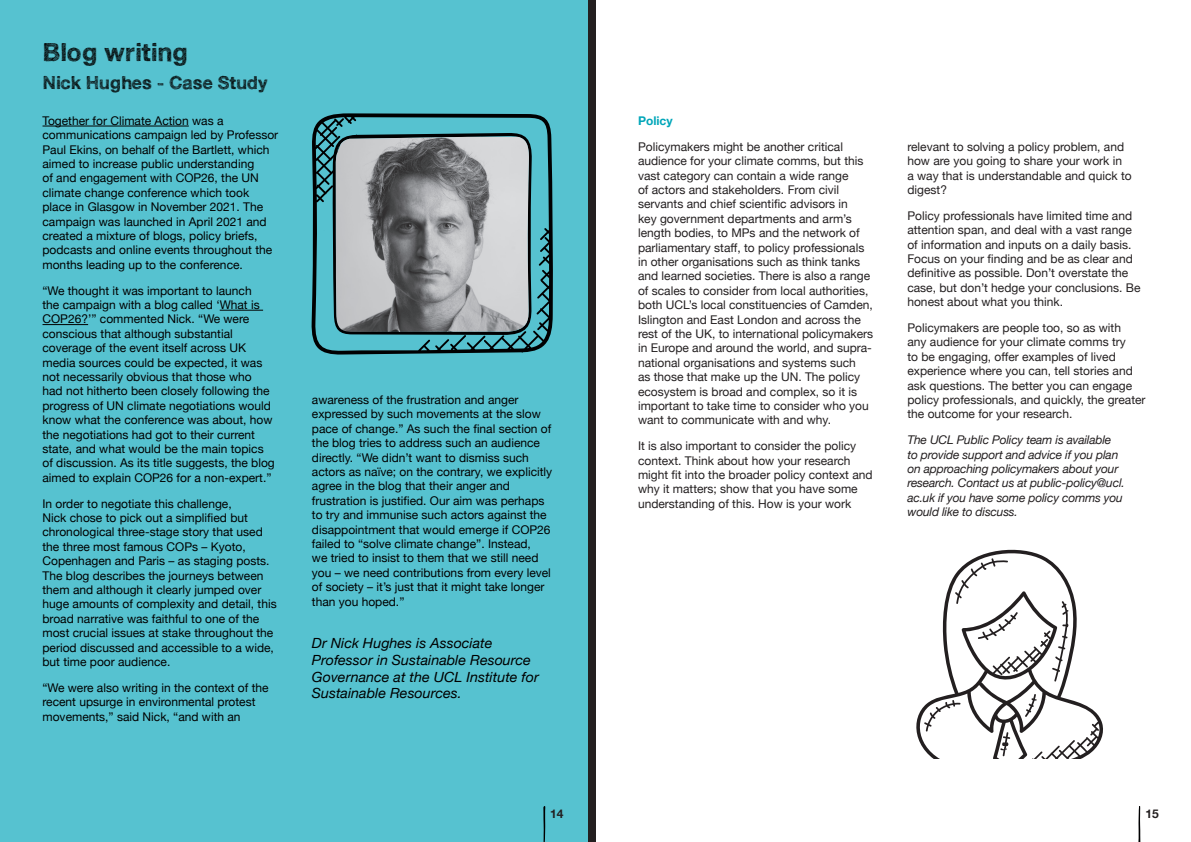
<style>
.page{position:relative;width:1191px;height:842px;background:#fff}
.page>*{position:absolute;margin:0;border:0;box-sizing:border-box;transform-origin:0 0}
.t1{font:700 25px "Sketchetik";color:#000}
.t2{font:700 18px "Sketchetik";color:#000}
.t3{font:italic 14px/16.8px "Helvetica Neue";color:#000}
.t4{font:12px/14.4px "Helvetica Neue";color:#000}
.t5{font:12px/14.4px "Helvetica Neue";color:#231f20}
.t6{font:italic 12px/14.4px "Helvetica Neue";letter-spacing:-.015em;color:#231f20}
.t7{font:700 12px "Helvetica Neue";color:#00a6b9}
.t8{font:700 12px "Helvetica Neue";color:#231f20}
</style>
<div class="page">
<svg style="left:1138px;top:806px;width:2px;height:36px"></svg>
<hr style="left:595px;top:0;width:1px;height:842px;background:#d1d2d4">
<div style="left:0;top:0;width:588px;height:842px;background:#56c2d0"></div>
<svg style="left:543px;top:806px;width:2px;height:36px"></svg>
<div style="left:588px;top:0;width:7px;height:842px;background:#231f20"></div>
<hr style="left:43px;top:126px;width:146px;height:1px;background:#000">
<hr style="left:220px;top:310px;width:43px;height:1px;background:#000">
<hr style="left:43px;top:324px;width:45px;height:1px;background:#000">
<svg style="left:312px;top:113px;width:241px;height:241px"></svg>
<svg style="left:332px;top:133px;width:200px;height:202px"></svg>
<img style="left:336px;top:137px;width:193px;height:195px">
<svg style="left:916px;top:549px;width:187px;height:209px"></svg>
<h1 class="t1" style="left:43px;top:37px;width:147px">Blog writing</h1>
<h2 class="t2" style="left:43px;top:71px;width:226px">Nick Hughes - Case Study</h2>
<p class="t4" style="left:43px;top:114px;width:237px">Together for Climate Action was a communications campaign led by Professor Paul Ekins, on behalf of the Bartlett, which aimed to increase public understanding<br>of and engagement with COP26, the UN climate change conference which took place in Glasgow in November 2021. The campaign was launched in April 2021 and created a mixture of blogs, policy briefs, podcasts and online events throughout the months leading up to the conference.</p>
<p class="t4" style="left:43px;top:284px;width:234px">“We thought it was important to launch<br>the campaign with a blog called ‘What is COP26?’” commented Nick. “We were conscious that although substantial coverage of the event itself across UK media sources could be expected, it was not necessarily obvious that those who had not hitherto been closely following the progress of UN climate negotiations would know what the conference was about, how the negotiations had got to their current state, and what would be the main topics of discussion. As its title suggests, the blog aimed to explain COP26 for a non-expert.”</p>
<p class="t4" style="left:43px;top:497px;width:236px">In order to negotiate this challenge,<br>Nick chose to pick out a simplified but chronological three-stage story that used the three most famous COPs – Kyoto, Copenhagen and Paris – as staging posts.<br>The blog describes the journeys between them and although it clearly jumped over huge amounts of complexity and detail, this broad narrative was faithful to one of the most crucial issues at stake throughout the period discussed and accessible to a wide, but time poor audience.</p>
<p class="t4" style="left:43px;top:681px;width:227px">“We were also writing in the context of the recent upsurge in environmental protest movements,” said Nick, “and with an</p>
<p class="t4" style="left:312px;top:393px;width:242px">awareness of the frustration and anger expressed by such movements at the slow pace of change.” As such the final section of the blog tries to address such an audience directly. “We didn’t want to dismiss such actors as naïve; on the contrary, we explicitly agree in the blog that their anger and frustration is justified. Our aim was perhaps to try and immunise such actors against the disappointment that would emerge if COP26 failed to “solve climate change”. Instead,<br>we tried to insist to them that we still need you – we need contributions from every level of society – it’s just that it might take longer than you hoped.”</p>
<p class="t3" style="left:312px;top:635px;width:228px">Dr Nick Hughes is Associate<br>Professor in Sustainable Resource<br>Governance at the UCL Institute for<br>Sustainable Resources.</p>
<p class="t7" style="left:638px;top:111px;width:36px">Policy</p>
<p class="t5" style="left:638px;top:140px;width:237px">Policymakers might be another critical audience for your climate comms, but this vast category can contain a wide range<br>of actors and stakeholders. From civil servants and chief scientific advisors in<br>key government departments and arm’s length bodies, to MPs and the network of parliamentary staff, to policy professionals in other organisations such as think tanks and learned societies. There is also a range of scales to consider from local authorities, both UCL’s local constituencies of Camden, Islington and East London and across the rest of the UK, to international policymakers in Europe and around the world, and supra&shy;national organisations and systems such<br>as those that make up the UN. The policy ecosystem is broad and complex, so it is important to take time to consider who you want to communicate with and why.</p>
<p class="t5" style="left:638px;top:439px;width:236px">It is also important to consider the policy context. Think about how your research might fit into the broader policy context and why it matters; show that you have some understanding of this. How is your work</p>
<p class="t5" style="left:907px;top:140px;width:226px">relevant to solving a policy problem, and how are you going to share your work in<br>a way that is understandable and quick to digest?</p>
<p class="t5" style="left:907px;top:209px;width:234px">Policy professionals have limited time and attention span, and deal with a vast range of information and inputs on a daily basis.<br>Focus on your finding and be as clear and definitive as possible. Don’t overstate the case, but don’t hedge your conclusions. Be honest about what you think.</p>
<p class="t5" style="left:907px;top:321px;width:240px">Policymakers are people too, so as with<br>any audience for your climate comms try<br>to be engaging, offer examples of lived experience where you can, tell stories and ask questions. The better you can engage policy professionals, and quickly, the greater the outcome for your research.</p>
<p class="t6" style="left:907px;top:433px;width:219px">The UCL Public Policy team is available<br>to provide support and advice if you plan on approaching policymakers about your research. Contact us at public-policy@ucl. ac.uk if you have some policy comms you would like to discuss.</p>
<p class="t8" style="left:550px;top:804px;width:15px">14</p>
<p class="t8" style="left:1145px;top:804px;width:15px">15</p>
</div>
